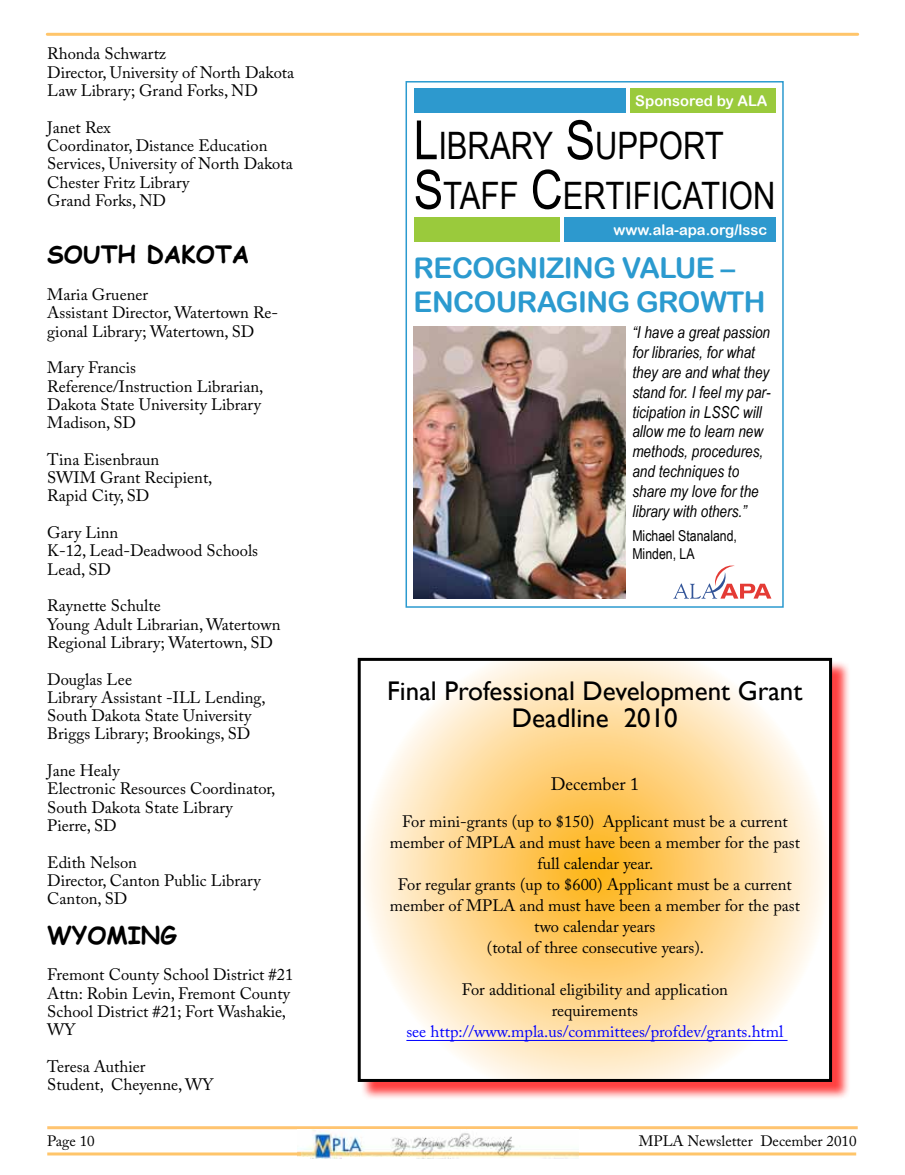
<style>
.page{position:relative;width:905px;height:1175px;background:#fff}
.page>*{position:absolute;margin:0;border:0;box-sizing:border-box;transform-origin:0 0}
.t1{font:37.8px/49.5px "Arial Narrow";color:#000}
.t2{font:28.5px/34.2px "Arial Rounded MT Bold";letter-spacing:-.02em;color:#2b9acf}
.t3{font:27px/27px "Gill Sans";color:#000;text-align:center}
.t4{font:700 24px "Comic Sans MS";color:#000}
.t5{font:18px "Adobe Caslon Pro";color:#000}
.t6{font:16.5px/18.3px "Adobe Caslon Pro";color:#000}
.t7{font:italic 16.5px/19.8px "Arial Narrow";color:#000}
.t8{font:16.5px "Adobe Caslon Pro";color:#00f}
.t9{font:15px "Adobe Caslon Pro";color:#000}
.t10{font:15px/18px "Arial Narrow";color:#000}
.t11{font:14.7px "Arial Rounded MT Bold";color:#fff}
.s1{font-size:54px}
</style>
<div class="page">
<hr style="left:578px;top:1152px;width:276px;height:3px;background:#ffc56a">
<hr style="left:47px;top:1126px;width:810px;height:3px;background:#ffc470">
<img style="left:297px;top:1129px;width:281px;height:29px">
<svg style="left:297px;top:1157px;width:12px;height:1px"></svg>
<div style="left:342px;top:1156px;width:74px;height:6px;background:#fff"></div>
<hr style="left:49px;top:1152px;width:250px;height:3px;background:#ffc56a">
<hr style="left:47px;top:33px;width:810px;height:3px;background:#ffc56a">
<div style="left:405px;top:81px;width:378px;height:527px;border:2px solid #2b9acf"></div>
<img style="left:413px;top:326px;width:212px;height:272px">
<div style="left:630px;top:89px;width:145px;height:24px;background:#9aca3c"></div>
<div style="left:414px;top:89px;width:211px;height:24px;background:#2d99ce"></div>
<div style="left:414px;top:217px;width:145px;height:25px;background:#9aca3c"></div>
<div style="left:564px;top:217px;width:211px;height:25px;background:#2d99ce"></div>
<svg style="left:674px;top:565px;width:97px;height:33px"></svg>
<div style="left:360px;top:660px;width:490px;height:440px;background:#f00;opacity:.75"></div>
<svg style="left:362px;top:662px;width:466px;height:416px"></svg>
<hr style="left:406px;top:1040px;width:381px;height:1px;background:#00f">
<div style="left:358px;top:658px;width:474px;height:424px;border:3px solid #000"></div>
<p class="t6" style="left:47px;top:45px;width:248px">Rhonda Schwartz<br>Director, University of North Dakota<br>Law Library; Grand Forks, ND</p>
<p class="t6" style="left:47px;top:118px;width:247px">Janet Rex<br>Coordinator, Distance Education<br>Services, University of North Dakota<br>Chester Fritz Library<br>Grand Forks, ND</p>
<h3 class="t4" style="left:47px;top:237px;width:203px">SOUTH DAKOTA</h3>
<p class="t6" style="left:47px;top:285px;width:232px">Maria Gruener<br>Assistant Director, Watertown Re&shy;gional Library; Watertown, SD</p>
<p class="t6" style="left:47px;top:358px;width:218px">Mary Francis<br>Reference/Instruction Librarian,<br>Dakota State University Library<br>Madison, SD</p>
<p class="t6" style="left:47px;top:450px;width:167px">Tina Eisenbraun<br>SWIM Grant Recipient,<br>Rapid City, SD</p>
<p class="t6" style="left:47px;top:523px;width:212px">Gary Linn<br>K-12, Lead-Deadwood Schools<br>Lead, SD</p>
<p class="t6" style="left:47px;top:596px;width:235px">Raynette Schulte<br>Young Adult Librarian, Watertown<br>Regional Library; Watertown, SD</p>
<p class="t6" style="left:47px;top:669px;width:220px">Douglas Lee<br>Library Assistant -ILL Lending,<br>South Dakota State University<br>Briggs Library; Brookings, SD</p>
<p class="t6" style="left:47px;top:761px;width:230px">Jane Healy<br>Electronic Resources Coordinator,<br>South Dakota State Library<br>Pierre, SD</p>
<p class="t6" style="left:47px;top:852px;width:215px">Edith Nelson<br>Director, Canton Public Library<br>Canton, SD</p>
<h3 class="t4" style="left:47px;top:917px;width:131px">WYOMING</h3>
<p class="t6" style="left:47px;top:965px;width:248px">Fremont County School District #21<br>Attn: Robin Levin, Fremont County<br>School District #21; Fort Washakie,<br>WY</p>
<p class="t6" style="left:47px;top:1056px;width:167px">Teresa Authier<br>Student, Cheyenne, WY</p>
<p class="t11" style="left:635px;top:92px;width:133px">SPONSORED BY ALA</p>
<h1 class="t1" style="left:413px;top:120px;width:363px"><span class="s1">L</span>IBRARY <span class="s1">S</span>UPPORT<br><span class="s1">S</span>TAFF <span class="s1">C</span>ERTIFICATION</h1>
<p class="t11" style="left:613px;top:221px;width:155px">WWW.ALA-APA.ORG/LSSC</p>
<h2 class="t2" style="left:413px;top:250px;width:353px">RECOGNIZING VALUE –<br>ENCOURAGING GROWTH</h2>
<p class="t7" style="left:632px;top:322px;width:140px">“I have a great passion for libraries, for what they are and what they stand for. I feel my par&shy;ticipation in LSSC will allow me to learn new methods, procedures, and techniques to share my love for the library with others.”</p>
<p class="t10" style="left:632px;top:526px;width:106px">Michael Stanaland,<br>Minden, LA</p>
<h3 class="t3" style="left:387px;top:677px;width:416px">Final Professional Development Grant<br>Deadline 2010</h3>
<p class="t5" style="left:550px;top:773px;width:90px">December 1</p>
<p class="t6" style="left:389px;top:811px;width:412px;line-height:21px;text-align:center">For mini-grants (up to $150) Applicant must be a current member of MPLA and must have been a member for the past full calendar year.<br>For regular grants (up to $600) Applicant must be a current member of MPLA and must have been a member for the past two calendar years<br>(total of three consecutive years).</p>
<p class="t6" style="left:462px;top:979px;width:267px;line-height:21px;text-align:center">For additional eligibility and application requirements</p>
<p class="t8" style="left:406px;top:1022px;width:378px">see http://www.mpla.us/committees/profdev/grants.html</p>
<p class="t9" style="left:47px;top:1131px;width:49px">Page 10</p>
<p class="t9" style="left:638px;top:1131px;width:219px">MPLA Newsletter December 2010</p>
</div>
